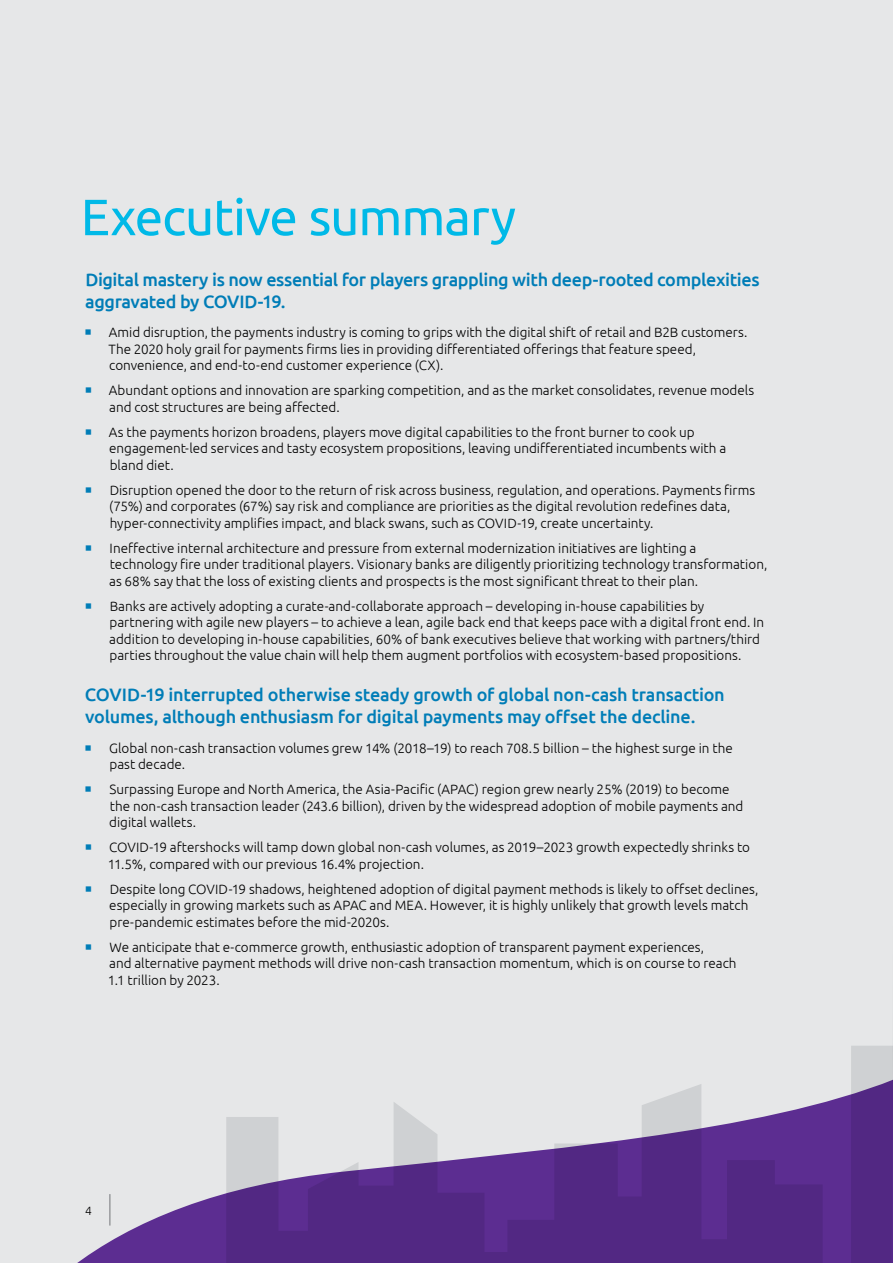
<style>
.page{position:relative;width:893px;height:1263px;background:#e6e7e8}
.page>*{position:absolute;margin:0;border:0;box-sizing:border-box;transform-origin:0 0}
.t1{font:51px "Ubuntu";letter-spacing:-.02em;color:#00b9e7}
.t2{font:500 18px/22.5px "Ubuntu";letter-spacing:-.015em;color:#007db7}
.t3{font:300 13.5px/16.5px "Ubuntu";color:#000}
.t4{font:300 12px "Ubuntu";color:#000}
</style>
<div class="page">
<svg style="left:110px;top:1046px;width:783px;height:217px"></svg>
<h1 class="t1" style="left:81px;top:186px;width:437px">Executive summary</h1>
<h2 class="t2" style="left:85px;top:267px;width:676px">Digital mastery is now essential for players grappling with deep-rooted complexities aggravated by COVID-19.</h2>
<p class="t3" style="left:108px;top:324px;width:640px">Amid disruption, the payments industry is coming to grips with the digital shift of retail and B2B customers.<br>The 2020 holy grail for payments firms lies in providing differentiated offerings that feature speed, convenience, and end-to-end customer experience (CX).</p>
<p class="t3" style="left:109px;top:382px;width:647px">Abundant options and innovation are sparking competition, and as the market consolidates, revenue models and cost structures are being affected.</p>
<p class="t3" style="left:109px;top:423px;width:619px">As the payments horizon broadens, players move digital capabilities to the front burner to cook up engagement-led services and tasty ecosystem propositions, leaving undifferentiated incumbents with a bland diet.</p>
<p class="t3" style="left:109px;top:481px;width:647px">Disruption opened the door to the return of risk across business, regulation, and operations. Payments firms (75%) and corporates (67%) say risk and compliance are priorities as the digital revolution redefines data, hyper-connectivity amplifies impact, and black swans, such as COVID-19, create uncertainty.</p>
<p class="t3" style="left:109px;top:539px;width:660px">Ineffective internal architecture and pressure from external modernization initiatives are lighting a<br>technology fire under traditional players. Visionary banks are diligently prioritizing technology transformation, as 68% say that the loss of existing clients and prospects is the most significant threat to their plan.</p>
<p class="t3" style="left:109px;top:597px;width:656px">Banks are actively adopting a curate-and-collaborate approach – developing in-house capabilities by partnering with agile new players – to achieve a lean, agile back end that keeps pace with a digital front end. In addition to developing in-house capabilities, 60% of bank executives believe that working with partners/third parties throughout the value chain will help them augment portfolios with ecosystem-based propositions.</p>
<h2 class="t2" style="left:85px;top:683px;width:641px">COVID-19 interrupted otherwise steady growth of global non-cash transaction volumes, although enthusiasm for digital payments may offset the decline.</h2>
<p class="t3" style="left:109px;top:739px;width:625px">Global non-cash transaction volumes grew 14% (2018–19) to reach 708.5 billion – the highest surge in the past decade.</p>
<p class="t3" style="left:109px;top:781px;width:636px">Surpassing Europe and North America, the Asia-Pacific (APAC) region grew nearly 25% (2019) to become the non-cash transaction leader (243.6 billion), driven by the widespread adoption of mobile payments and digital wallets.</p>
<p class="t3" style="left:108px;top:839px;width:644px">COVID-19 aftershocks will tamp down global non-cash volumes, as 2019–2023 growth expectedly shrinks to<br>11.5%, compared with our previous 16.4% projection.</p>
<p class="t3" style="left:109px;top:880px;width:651px">Despite long COVID-19 shadows, heightened adoption of digital payment methods is likely to offset declines, especially in growing markets such as APAC and MEA. However, it is highly unlikely that growth levels match pre-pandemic estimates before the mid-2020s.</p>
<p class="t3" style="left:108px;top:938px;width:630px">We anticipate that e-commerce growth, enthusiastic adoption of transparent payment experiences,<br>and alternative payment methods will drive non-cash transaction momentum, which is on course to reach<br>1.1 trillion by 2023.</p>
<p class="t4" style="left:85px;top:1203px;width:8px">4</p>
</div>
